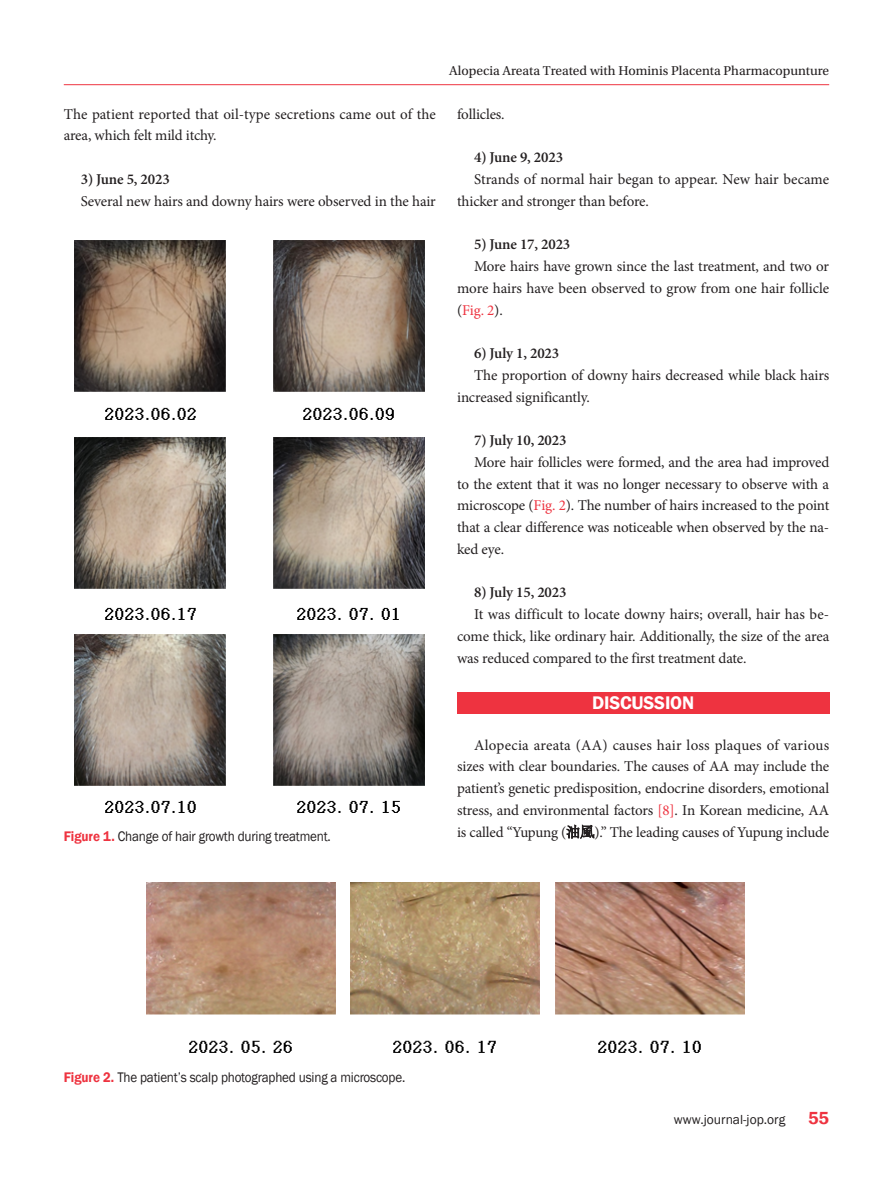
<style>
.page{position:relative;width:893px;height:1191px;background:#fff}
.page>*{position:absolute;margin:0;border:0;box-sizing:border-box;transform-origin:0 0}
.t1{font:600 18.75px "Franklin Gothic";letter-spacing:-.01em;color:#fff}
.t2{font:600 18px "Franklin Gothic";color:#ee3340}
.t3{font:15px/21.8px "Minion Pro";letter-spacing:-.01em;color:#231f20;text-align:justify}
.t4{font:600 15px "Minion Pro";letter-spacing:-.01em;color:#231f20}
.t5{font:14.25px "Franklin Gothic";letter-spacing:-.015em;color:#231f20;scale:.92 1}
.t6{font:13.5px "Utopia Std";color:#231f20}
.t7{font:13.5px "Franklin Gothic";color:#231f20}
.s1{font-weight:600;color:#ee3340}
.s2{color:#ee3340}
.s3{font-family:"Adobe Song Std";font-weight:300;font-size:14.25px}
</style>
<div class="page">
<hr style="left:64px;top:84px;width:765px;height:1px;background:#ee3340">
<div style="left:457px;top:692px;width:372px;height:22px;background:#ee3340"></div>
<img style="left:74px;top:240px;width:351px;height:573px">
<img style="left:146px;top:882px;width:599px;height:171px">
<p class="t3" style="left:64px;top:103px;width:373px">The patient reported that oil-type secretions came out of the area, which felt mild itchy.</p>
<p class="t4" style="left:81px;top:169px;width:90px">3) June 5, 2023</p>
<p class="t3" style="left:81px;top:190px;width:357px">Several new hairs and downy hairs were observed in the hair</p>
<p class="t5" style="left:64px;top:827px;width:292px"><span class="s1">Figure 1.</span> Change of hair growth during treatment.</p>
<p class="t6" style="left:449px;top:63px;width:381px">Alopecia Areata Treated with Hominis Placenta Pharmacopunture</p>
<p class="t3" style="left:457px;top:103px;width:49px">follicles.</p>
<p class="t4" style="left:474px;top:147px;width:90px">4) June 9, 2023</p>
<p class="t3" style="left:457px;top:168px;width:374px;text-indent:17px">Strands of normal hair began to appear. New hair became thicker and stronger than before.</p>
<p class="t4" style="left:474px;top:234px;width:98px">5) June 17, 2023</p>
<p class="t3" style="left:457px;top:255px;width:374px;text-indent:17px">More hairs have grown since the last treatment, and two or more hairs have been observed to grow from one hair follicle (<span class="s2">Fig. 2</span>).</p>
<p class="t4" style="left:474px;top:343px;width:87px">6) July 1, 2023</p>
<p class="t3" style="left:457px;top:364px;width:374px;text-indent:17px">The proportion of downy hairs decreased while black hairs increased significantly.</p>
<p class="t4" style="left:474px;top:430px;width:94px">7) July 10, 2023</p>
<p class="t3" style="left:457px;top:451px;width:374px;text-indent:17px">More hair follicles were formed, and the area had improved to the extent that it was no longer necessary to observe with a microscope (<span class="s2">Fig. 2</span>). The number of hairs increased to the point that a clear difference was noticeable when observed by the na&shy;ked eye.</p>
<p class="t4" style="left:474px;top:582px;width:94px">8) July 15, 2023</p>
<p class="t3" style="left:457px;top:603px;width:374px;text-indent:17px">It was difficult to locate downy hairs; overall, hair has be&shy;come thick, like ordinary hair. Additionally, the size of the area was reduced compared to the first treatment date.</p>
<p class="t1" style="left:592px;top:691px;width:104px">DISCUSSION</p>
<p class="t3" style="left:457px;top:734px;width:374px;text-indent:17px">Alopecia areata (AA) causes hair loss plaques of various sizes with clear boundaries. The causes of AA may include the patient’s genetic predisposition, endocrine disorders, emotional stress, and environmental factors <span class="s2">[8]</span>. In Korean medicine, AA is called “Yupung (<span class="s3">油風</span>).” The leading causes of Yupung include</p>
<p class="t5" style="left:64px;top:1068px;width:373px"><span class="s1">Figure 2.</span> The patient’s scalp photographed using a microscope.</p>
<p class="t7" style="left:674px;top:1111px;width:113px">www.journal-jop.org</p>
<p class="t2" style="left:808px;top:1106px;width:23px">55</p>
</div>
